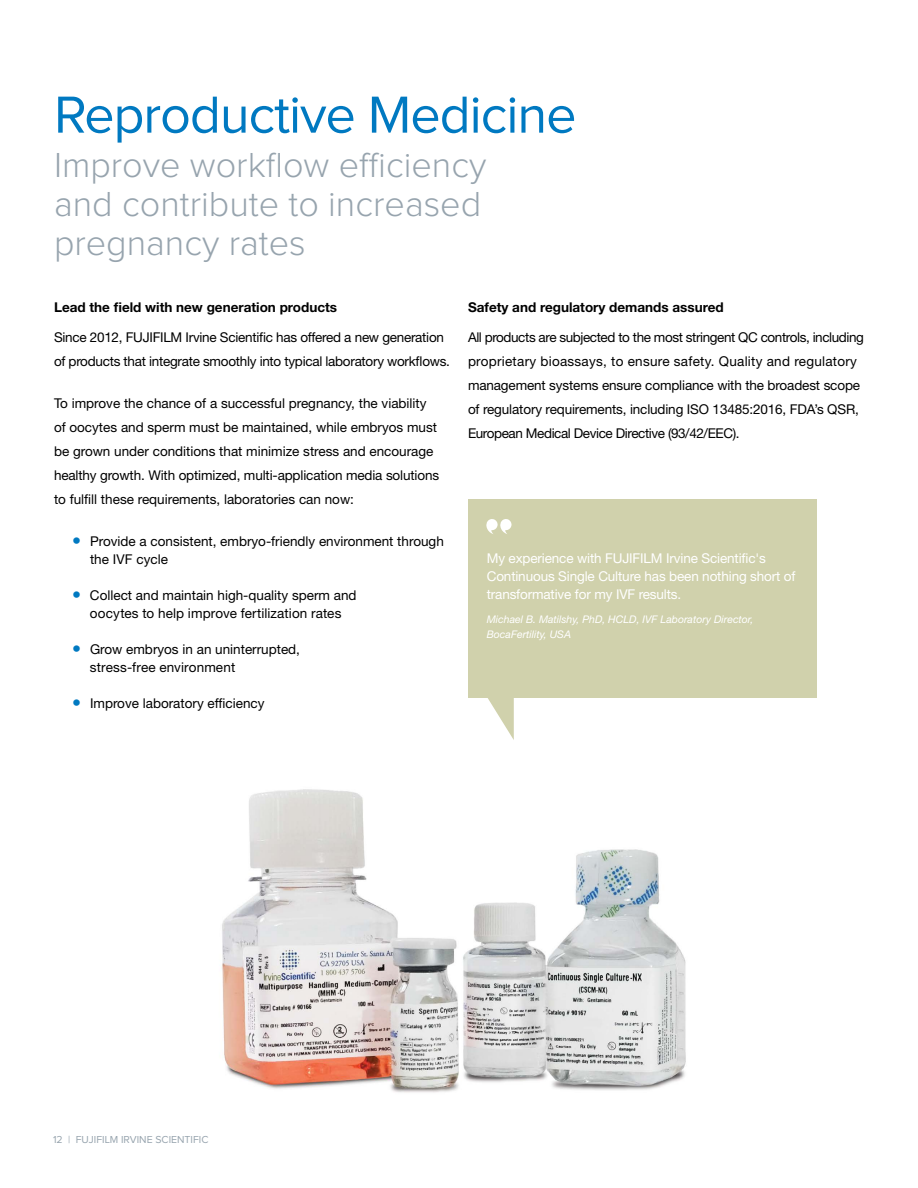
<style>
.page{position:relative;width:918px;height:1188px;background:#fff}
.page>*{position:absolute;margin:0;border:0;box-sizing:border-box;transform-origin:0 0}
.t1{font:54px "Proxima Nova";letter-spacing:-.02em;color:#0079c1}
.t2{font:300 36px/39px "Proxima Nova";color:#97a4ae}
.t3{font:13.5px/24px "Helvetica Neue LT Std";color:#000}
.t4{font:13.5px/24px "Helvetica Neue LT Std";letter-spacing:-.02em;color:#000}
.t5{font:13.5px/18px "Helvetica Neue LT Std";letter-spacing:-.01em;color:#fff}
.t6{font:700 13.5px "Helvetica Neue LT Std";color:#000}
.t7{font:italic 10.5px/15px "Helvetica Neue LT Std";color:#fff}
.t8{font:10.5px "Proxima Nova";color:#97a4ae}
.s1{font-family:"Helvetica Neue LT Pro";font-size:18px;color:#0079c1}
</style>
<div class="page">
<img style="left:222px;top:789px;width:464px;height:304px">
<div style="left:468px;top:500px;width:348px;height:198px;background:#d0d1ac"></div>
<svg style="left:486px;top:519px;width:26px;height:15px"></svg>
<svg style="left:488px;top:698px;width:26px;height:42px"></svg>
<h1 class="t1" style="left:54px;top:85px;width:524px">Reproductive Medicine</h1>
<h2 class="t2" style="left:54px;top:146px;width:434px">Improve workflow efficiency and contribute to increased pregnancy rates</h2>
<p class="t6" style="left:54px;top:299px;width:285px">Lead the field with new generation products</p>
<p class="t4" style="left:54px;top:325px;width:398px">Since 2012, FUJIFILM Irvine Scientific has offered a new generation of products that integrate smoothly into typical laboratory workflows.</p>
<p class="t3" style="left:54px;top:391px;width:387px">To improve the chance of a successful pregnancy, the viability of oocytes and sperm must be maintained, while embryos must be grown under conditions that minimize stress and encourage healthy growth. With optimized, multi-application media solutions to fulfill these requirements, laboratories can now:</p>
<p class="t3" style="left:90px;top:532px;width:355px;line-height:18px;text-indent:-18px"><span class="s1">•</span> Provide a consistent, embryo-friendly environment through the IVF cycle</p>
<p class="t3" style="left:72px;top:586px;width:286px;line-height:18px;text-align:center"><span class="s1">•</span> Collect and maintain high-quality sperm and oocytes to help improve fertilization rates</p>
<p class="t3" style="left:90px;top:640px;width:212px;line-height:18px;text-indent:-18px"><span class="s1">•</span> Grow embryos in an uninterrupted, stress-free environment</p>
<p class="t3" style="left:72px;top:691px;width:194px"><span class="s1">•</span> Improve laboratory efficiency</p>
<p class="t6" style="left:468px;top:299px;width:257px">Safety and regulatory demands assured</p>
<p class="t3" style="left:468px;top:325px;width:397px">All products are subjected to the most stringent QC controls, including proprietary bioassays, to ensure safety. Quality and regulatory management systems ensure compliance with the broadest scope of regulatory requirements, including ISO 13485:2016, FDA’s QSR, European Medical Device Directive (93/42/EEC).</p>
<p class="t5" style="left:487px;top:549px;width:310px">My experience with FUJIFILM Irvine Scientific's<br>Continuous Single Culture has been nothing short of transformative for my IVF results.</p>
<p class="t7" style="left:487px;top:612px;width:268px">Michael B. Matilshy, PhD, HCLD, IVF Laboratory Director,<br>BocaFertility, USA</p>
<p class="t8" style="left:53px;top:1133px;width:157px">12 | FUJIFILM IRVINE SCIENTIFIC</p>
</div>
